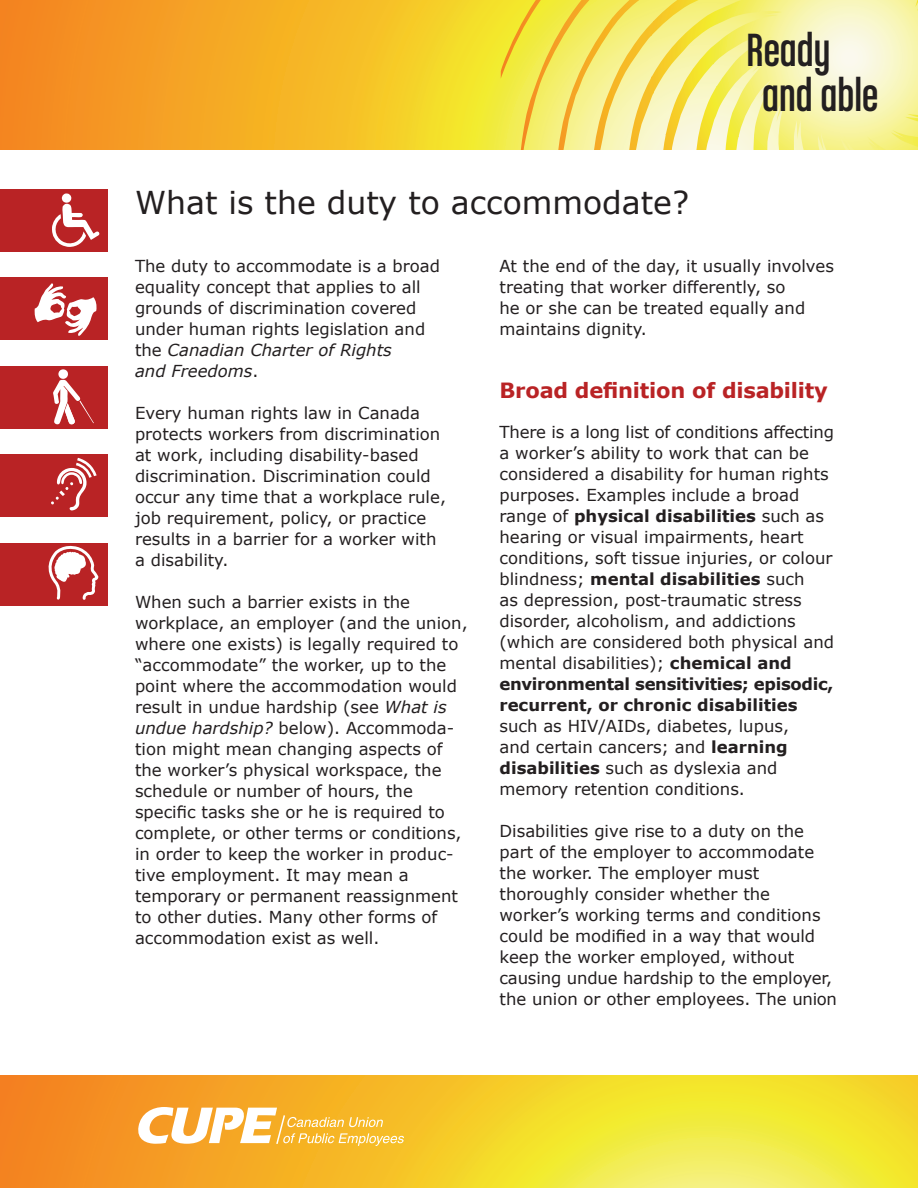
<style>
.page{position:relative;width:918px;height:1188px;background:#fff}
.page>*{position:absolute;margin:0;border:0;box-sizing:border-box;transform-origin:0 0}
.t1{font:49.5px/45px "Chalet Comprime Cologne Eighty";color:#231f20}
.t2{font:31.5px "Verdana";color:#231f20}
.t3{font:700 21px "Verdana";letter-spacing:-.01em;color:#b92325}
.t4{font:16.5px/21px "Verdana";color:#231f20}
.s1{font-style:italic}
.s2{font-weight:700}
</style>
<div class="page">
<svg style="left:0;top:1076px;width:918px;height:112px;background:#f4c72f"></svg>
<svg style="left:0;top:0;width:624px;height:150px;background:#f5b42a"></svg>
<svg style="left:624px;top:0;width:294px;height:150px;background:#f6f09c"></svg>
<svg style="left:501px;top:0;width:91px;height:150px;background:#f3e354"></svg>
<div style="left:0;top:543px;width:108px;height:62px;background:#b92325"></div>
<div style="left:0;top:455px;width:108px;height:62px;background:#b92325"></div>
<div style="left:0;top:366px;width:108px;height:63px;background:#b92325"></div>
<div style="left:0;top:278px;width:108px;height:62px;background:#b92325"></div>
<div style="left:0;top:189px;width:108px;height:63px;background:#b92325"></div>
<svg style="left:52px;top:193px;width:48px;height:54px"></svg>
<svg style="left:51px;top:458px;width:46px;height:52px"></svg>
<svg style="left:34px;top:283px;width:63px;height:53px"></svg>
<svg style="left:48px;top:545px;width:49px;height:55px"></svg>
<svg style="left:53px;top:369px;width:41px;height:56px"></svg>
<svg style="left:136px;top:1107px;width:268px;height:39px"></svg>
<h2 class="t2" style="left:135px;top:182px;width:556px">What is the duty to accommodate?</h2>
<h1 class="t1" style="left:762px;top:26px;width:118px;text-indent:-16px">Ready and able</h1>
<p class="t4" style="left:135px;top:255px;width:307px">The duty to accommodate is a broad equality concept that applies to all grounds of discrimination covered under human rights legislation and the <span class="s1">Canadian Charter of Rights<br>and Freedoms</span>.</p>
<p class="t4" style="left:135px;top:402px;width:313px">Every human rights law in Canada protects workers from discrimination at work, including disability-based discrimination. Discrimination could occur any time that a workplace rule, job requirement, policy, or practice results in a barrier for a worker with a disability.</p>
<p class="t4" style="left:135px;top:591px;width:334px">When such a barrier exists in the workplace, an employer (and the union, where one exists) is legally required to “accommodate” the worker, up to the point where the accommodation would result in undue hardship (see <span class="s1">What is undue hardship?</span> below). Accommoda&shy;tion might mean changing aspects of the worker’s physical workspace, the schedule or number of hours, the specific tasks she or he is required to complete, or other terms or conditions, in order to keep the worker in produc&shy;tive employment. It may mean a temporary or permanent reassignment to other duties. Many other forms of accommodation exist as well.</p>
<p class="t4" style="left:500px;top:255px;width:336px">At the end of the day, it usually involves treating that worker differently, so<br>he or she can be treated equally and maintains dignity.</p>
<p class="t3" style="left:500px;top:377px;width:330px">Broad definition of disability</p>
<p class="t4" style="left:500px;top:421px;width:336px">There is a long list of conditions affecting a worker’s ability to work that can be considered a disability for human rights purposes. Examples include a broad range of <span class="s2">physical disabilities</span> such as hearing or visual impairments, heart conditions, soft tissue injuries, or colour blindness; <span class="s2">mental disabilities</span> such<br>as depression, post-traumatic stress disorder, alcoholism, and addictions (which are considered both physical and mental disabilities); <span class="s2">chemical and environmental sensitivities; episodic, recurrent, or chronic disabilities</span></p>
<p class="t4" style="left:500px;top:715px;width:291px">such as HIV/AIDs, diabetes, lupus, and certain cancers; and <span class="s2">learning disabilities</span> such as dyslexia and memory retention conditions.</p>
<p class="t4" style="left:500px;top:820px;width:339px">Disabilities give rise to a duty on the part of the employer to accommodate the worker. The employer must thoroughly consider whether the worker’s working terms and conditions could be modified in a way that would keep the worker employed, without causing undue hardship to the employer, the union or other employees. The union</p>
</div>
